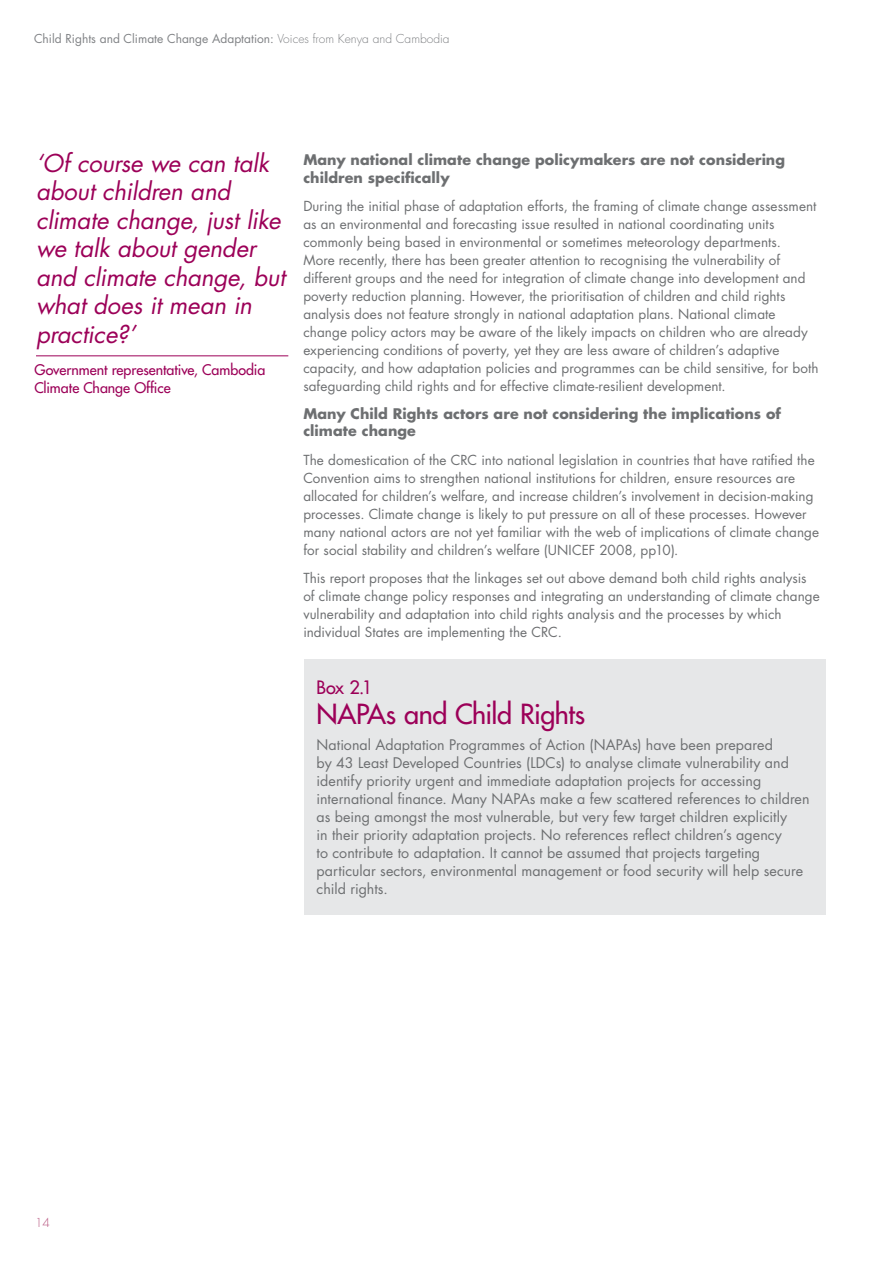
<style>
.page{position:relative;width:893px;height:1263px;background:#fff}
.page>*{position:absolute;margin:0;border:0;box-sizing:border-box;transform-origin:0 0}
.t1{font:27px "Futura";letter-spacing:-.015em;color:#9c0058}
.t2{font:italic 24px/28.5px "Futura";letter-spacing:-.005em;color:#9c0058}
.t3{font:18px "Futura";color:#9c0058}
.t4{font:14.25px/18px "Futura";letter-spacing:.005em;color:#6d6f71}
.t5{font:700 14.25px/18px "Futura";letter-spacing:.005em;color:#6d6f71}
.t6{font:14.25px/18px "Futura";color:#9c0058}
.t7{font:13.5px/18px "Futura";letter-spacing:.005em;color:#6d6f71}
.t8{font:12px "Futura";color:#808285}
.t9{font:300 12px "Futura";color:#b75580}
.s1{font-weight:300}
</style>
<div class="page">
<div style="left:304px;top:660px;width:521px;height:255px;background:#e6e7e8"></div>
<hr style="left:36px;top:356px;width:252px;height:1px;background:#9c0058">
<p class="t8" style="left:34px;top:31px;width:417px">Child Rights and Climate Change Adaptation: <span class="s1">Voices from Kenya and Cambodia</span></p>
<h2 class="t2" style="left:36px;top:148px;width:251px">‘Of course we can talk about children and climate change, just like we talk about gender and climate change, but what does it mean in practice?’</h2>
<p class="t6" style="left:35px;top:361px;width:232px">Government representative, Cambodia<br>Climate Change Office</p>
<p class="t5" style="left:303px;top:150px;width:483px">Many national climate change policymakers are not considering children specifically</p>
<p class="t7" style="left:303px;top:197px;width:517px">During the initial phase of adaptation efforts, the framing of climate change assessment as an environmental and forecasting issue resulted in national coordinating units commonly being based in environmental or sometimes meteorology departments.<br>More recently, there has been greater attention to recognising the vulnerability of different groups and the need for integration of climate change into development and poverty reduction planning. However, the prioritisation of children and child rights analysis does not feature strongly in national adaptation plans. National climate change policy actors may be aware of the likely impacts on children who are already experiencing conditions of poverty, yet they are less aware of children’s adaptive capacity, and how adaptation policies and programmes can be child sensitive, for both safeguarding child rights and for effective climate-resilient development.</p>
<p class="t5" style="left:303px;top:405px;width:479px;line-height:17.1px">Many Child Rights actors are not considering the implications of climate change</p>
<p class="t7" style="left:303px;top:450px;width:517px">The domestication of the CRC into national legislation in countries that have ratified the Convention aims to strengthen national institutions for children, ensure resources are allocated for children’s welfare, and increase children’s involvement in decision-making processes. Climate change is likely to put pressure on all of these processes. However many national actors are not yet familiar with the web of implications of climate change for social stability and children’s welfare (UNICEF 2008, pp10).</p>
<p class="t7" style="left:303px;top:569px;width:518px">This report proposes that the linkages set out above demand both child rights analysis of climate change policy responses and integrating an understanding of climate change vulnerability and adaptation into child rights analysis and the processes by which individual States are implementing the CRC.</p>
<h3 class="t3" style="left:317px;top:675px;width:57px">Box 2.1</h3>
<h1 class="t1" style="left:317px;top:696px;width:270px">NAPAs and Child Rights</h1>
<p class="t4" style="left:317px;top:736px;width:494px">National Adaptation Programmes of Action (NAPAs) have been prepared<br>by 43 Least Developed Countries (LDCs) to analyse climate vulnerability and identify priority urgent and immediate adaptation projects for accessing international finance. Many NAPAs make a few scattered references to children as being amongst the most vulnerable, but very few target children explicitly<br>in their priority adaptation projects. No references reflect children’s agency<br>to contribute to adaptation. It cannot be assumed that projects targeting particular sectors, environmental management or food security will help secure child rights.</p>
<p class="t9" style="left:35px;top:1215px;width:16px">14</p>
</div>
